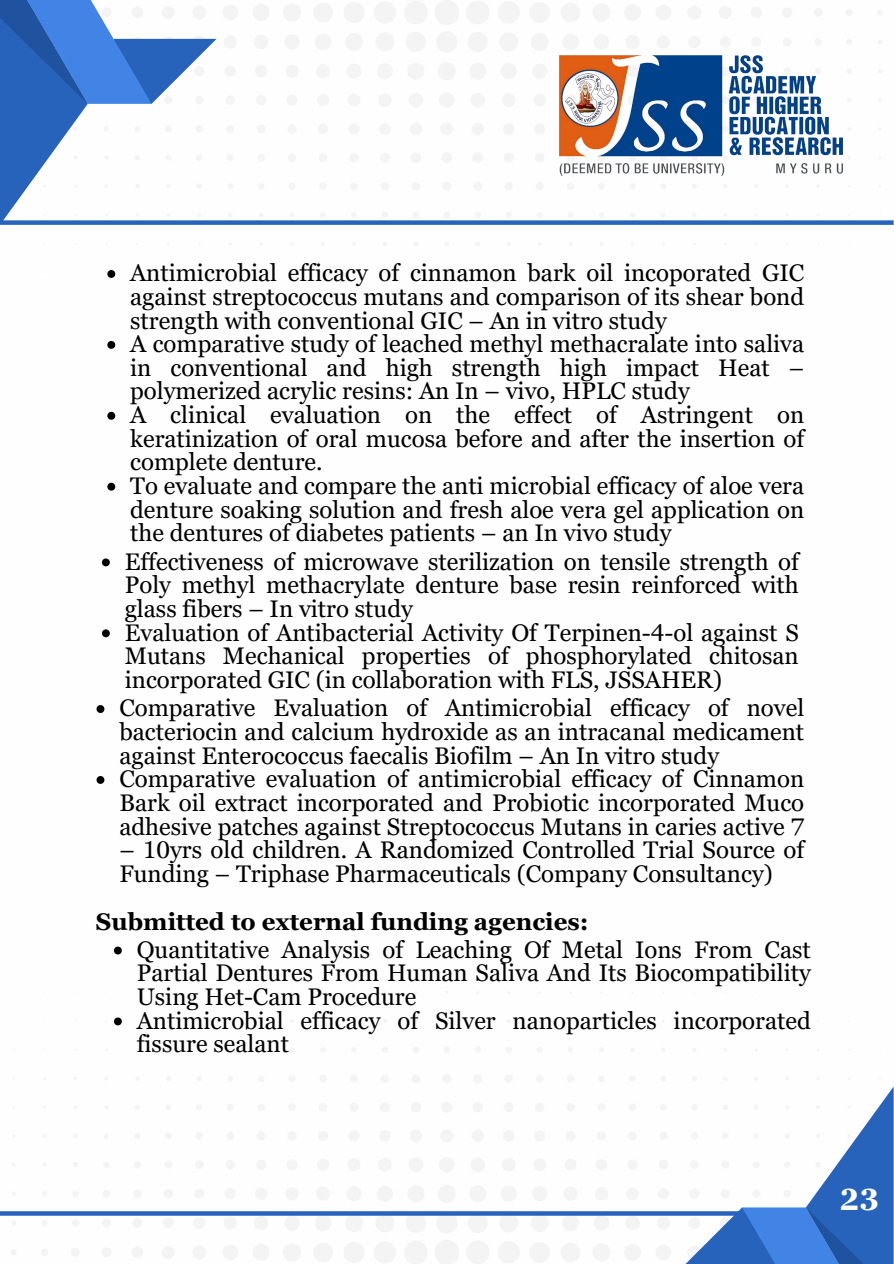
<style>
.page{position:relative;width:894px;height:1264px;background:#fff}
.page>*{position:absolute;margin:0;border:0;box-sizing:border-box;transform-origin:0 0}
.t1{font:700 30.6px "Georgia Pro";color:#fefeff}
.t2{font:24px/23.7px "Georgia Pro";color:#000;text-align:justify}
.t3{font:700 24px "Georgia Pro";color:#000}
</style>
<div class="page">
<svg style="left:75px;top:0;width:808px;height:273px"></svg>
<svg style="left:0;top:0;width:216px;height:220px"></svg>
<svg style="left:0;top:991px;width:881px;height:272px"></svg>
<svg style="left:677px;top:1086px;width:216px;height:177px"></svg>
<svg style="left:0;top:1211px;width:740px;height:4px;background:#326bbe"></svg>
<img style="left:549px;top:45px;width:303px;height:141px">
<div style="left:0;top:220px;width:893px;height:5px;background:#2763bb"></div>
<svg style="left:107px;top:270px;width:8px;height:8px"></svg>
<svg style="left:107px;top:341px;width:8px;height:8px"></svg>
<svg style="left:107px;top:412px;width:8px;height:8px"></svg>
<svg style="left:107px;top:483px;width:8px;height:7px"></svg>
<svg style="left:102px;top:558px;width:8px;height:8px"></svg>
<svg style="left:102px;top:629px;width:8px;height:8px"></svg>
<svg style="left:96px;top:705px;width:8px;height:8px"></svg>
<svg style="left:96px;top:776px;width:8px;height:8px"></svg>
<svg style="left:114px;top:946px;width:8px;height:8px"></svg>
<svg style="left:114px;top:1017px;width:8px;height:8px"></svg>
<p class="t2" style="left:130px;top:261px;width:675px">Antimicrobial efficacy of cinnamon bark oil incoporated GIC against streptococcus mutans and comparison of its shear bond strength with conventional GIC – An in vitro study</p>
<p class="t2" style="left:130px;top:332px;width:675px">A comparative study of leached methyl methacralate into saliva in conventional and high strength high impact Heat – polymerized acrylic resins: An In – vivo, HPLC study</p>
<p class="t2" style="left:130px;top:403px;width:675px">A clinical evaluation on the effect of Astringent on keratinization of oral mucosa before and after the insertion of complete denture.</p>
<p class="t2" style="left:130px;top:474px;width:675px">To evaluate and compare the anti microbial efficacy of aloe vera denture soaking solution and fresh aloe vera gel application on the dentures of diabetes patients – an In vivo study</p>
<p class="t2" style="left:125px;top:549px;width:675px">Effectiveness of microwave sterilization on tensile strength of Poly methyl methacrylate denture base resin reinforced with glass fibers – In vitro study</p>
<p class="t2" style="left:125px;top:620px;width:675px">Evaluation of Antibacterial Activity Of Terpinen-4-ol against S Mutans Mechanical properties of phosphorylated chitosan incorporated GIC (in collaboration with FLS, JSSAHER)</p>
<p class="t2" style="left:119px;top:696px;width:686px">Comparative Evaluation of Antimicrobial efficacy of novel bacteriocin and calcium hydroxide as an intracanal medicament against Enterococcus faecalis Biofilm – An In vitro study</p>
<p class="t2" style="left:119px;top:767px;width:686px">Comparative evaluation of antimicrobial efficacy of Cinnamon Bark oil extract incorporated and Probiotic incorporated Muco adhesive patches against Streptococcus Mutans in caries active 7</p>
<p class="t2" style="left:119px;top:838px;width:686px">– 10yrs old children. A Randomized Controlled Trial Source of<br>Funding – Triphase Pharmaceuticals (Company Consultancy)</p>
<p class="t3" style="left:96px;top:907px;width:494px">Submitted to external funding agencies:</p>
<h1 class="t2" style="left:137px;top:937px;width:675px">Quantitative Analysis of Leaching Of Metal Ions From Cast Partial Dentures From Human Saliva And Its Biocompatibility Using Het-Cam Procedure</h1>
<p class="t2" style="left:137px;top:1008px;width:675px">Antimicrobial efficacy of Silver nanoparticles incorporated fissure sealant</p>
<p class="t1" style="left:839px;top:1181px;width:41px">23</p>
</div>
